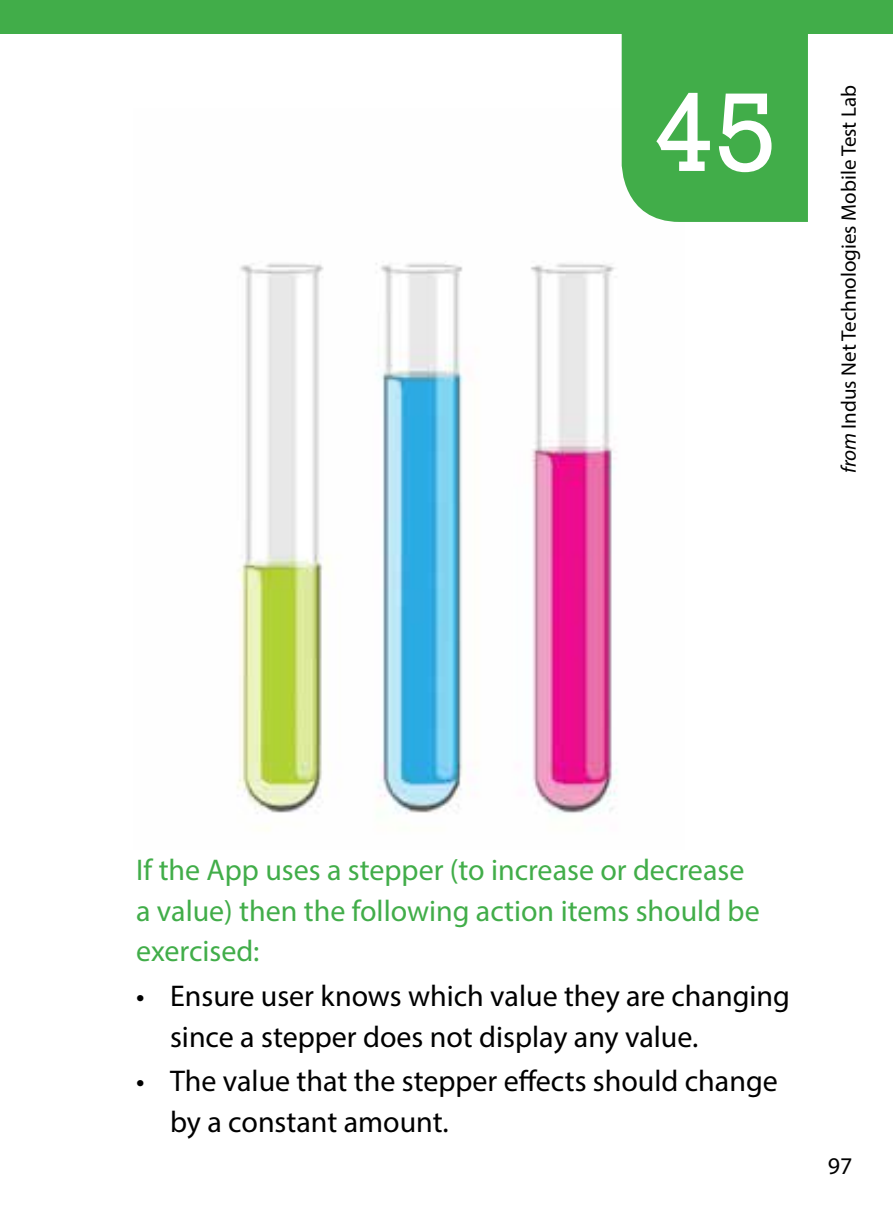
<style>
.page{position:relative;width:893px;height:1217px;background:#fff}
.page>*{position:absolute;margin:0;border:0;box-sizing:border-box;transform-origin:0 0}
.t1{font:114px "Rockwell";color:#fff}
.t2{font:30px/40.5px "Myriad Pro";color:#000}
.t3{font:30px/40.5px "Myriad Pro";color:#41ad49}
.t4{font:24px "Myriad Pro";color:#000}
.t5{font:21px "Myriad Pro";color:#000}
.s1{font-style:italic}
</style>
<div class="page">
<img style="left:236px;top:108px;width:386px;height:722px">
<div style="left:0;top:0;width:893px;height:34px;background:#41ad49"></div>
<div style="left:622px;top:34px;width:186px;height:188px;background:#41ad49"></div>
<h1 class="t1" style="left:653px;top:67px;width:125px">45</h1>
<p class="t5" style="left:836px;top:473px;width:389px;rotate:-90deg"><span class="s1">from</span> Indus Net Technologies Mobile Test Lab</p>
<p class="t3" style="left:136px;top:849px;width:625px">If the App uses a stepper (to increase or decrease a value) then the following action items should be exercised:</p>
<p class="t2" style="left:170px;top:974px;width:621px;text-indent:-34px">• Ensure user knows which value they are changing since a stepper does not display any value.</p>
<p class="t2" style="left:170px;top:1060px;width:609px;text-indent:-34px">• The value that the stepper effects should change by a constant amount.</p>
<p class="t4" style="left:828px;top:1151px;width:26px">97</p>
</div>
